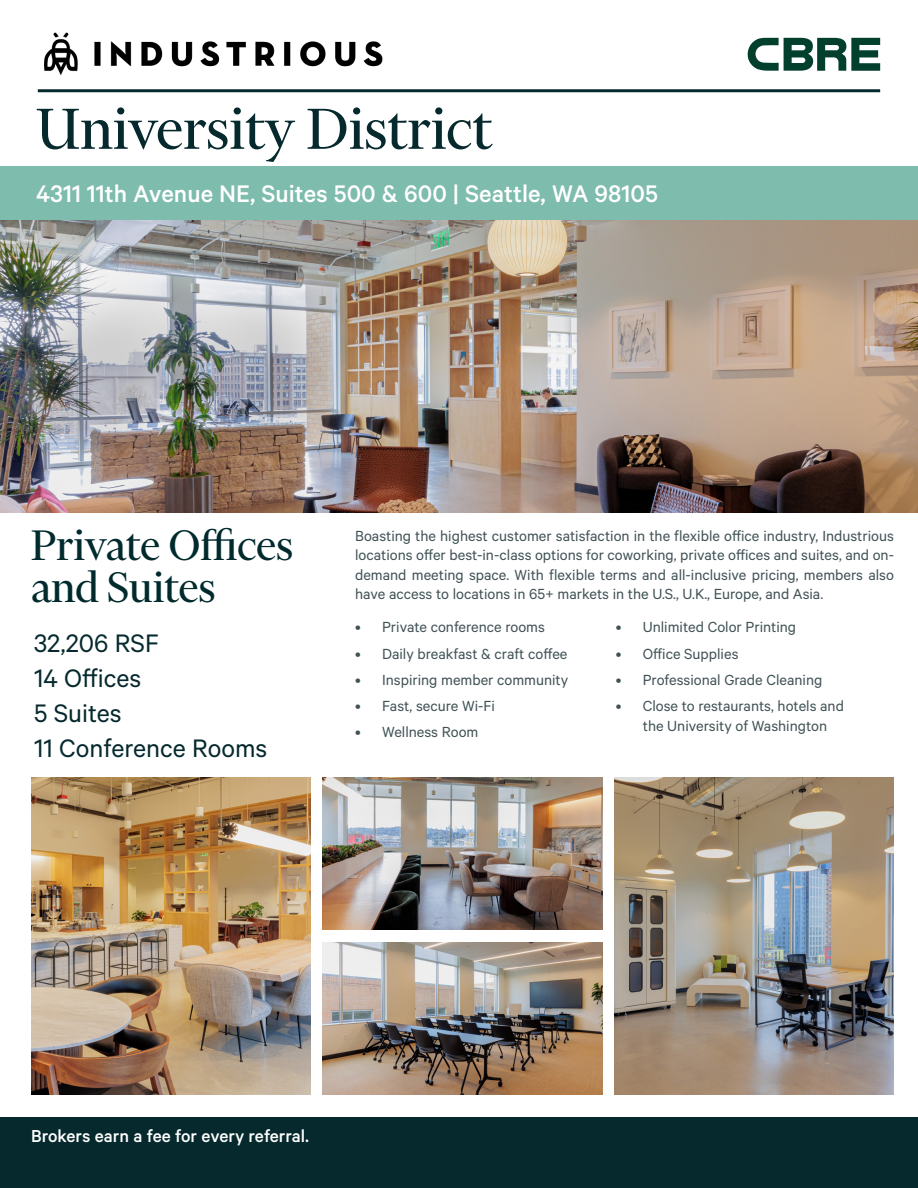
<style>
.page{position:relative;width:918px;height:1188px;background:#fff}
.page>*{position:absolute;margin:0;border:0;box-sizing:border-box;transform-origin:0 0}
.Heading_Large{font:66px "Financier Display";color:#05292c}
.Subheading_Large{font:48.75px "Financier Display";color:#012a2d}
.Subheading_Large-2{font:28.5px "Calibre";color:#05292c}
.t1{font:500 27px "Calibre";color:#fff}
.t2{font:500 19.5px "Calibre";color:#fff}
.t3{font:16.5px/19.5px "Calibre";color:#415255}
</style>
<div class="page">
<img style="left:0;top:220px;width:918px;height:293px">
<img style="left:31px;top:777px;width:280px;height:318px">
<img style="left:323px;top:777px;width:279px;height:153px">
<img style="left:323px;top:943px;width:279px;height:152px">
<img style="left:614px;top:777px;width:280px;height:318px">
<div style="left:0;top:166px;width:918px;height:54px;background:#7ebcad"></div>
<div style="left:0;top:1118px;width:918px;height:70px;background:#05292c"></div>
<svg style="left:748px;top:38px;width:132px;height:33px"></svg>
<hr style="left:38px;top:89px;width:842px;height:3px;background:#05292c">
<img style="left:44px;top:33px;width:339px;height:43px">
<p class="Heading_Large" style="left:36px;top:94px;width:457px">University District</p>
<p class="t1" style="left:36px;top:178px;width:623px">4311 11th Avenue NE, Suites 500 &amp; 600 | Seattle, WA 98105</p>
<p class="Subheading_Large" style="left:31px;top:520px;width:264px">Private Offices</p>
<p class="Subheading_Large" style="left:31px;top:562px;width:186px">and Suites</p>
<p class="Subheading_Large-2" style="left:34px;top:626px;width:126px">32,206 RSF</p>
<p class="Subheading_Large-2" style="left:34px;top:661px;width:109px">14 Offices</p>
<p class="Subheading_Large-2" style="left:34px;top:697px;width:89px">5 Suites</p>
<p class="Subheading_Large-2" style="left:34px;top:732px;width:235px">11 Conference Rooms</p>
<p class="t3" style="left:355px;top:525px;width:540px;text-align:justify">Boasting the highest customer satisfaction in the flexible office industry, Industrious locations offer best-in-class options for coworking, private offices and suites, and on&shy;demand meeting space. With flexible terms and all-inclusive pricing, members also have access to locations in 65+ markets in the U.S., U.K., Europe, and Asia.</p>
<p class="t3" style="left:355px;top:617px;width:191px">• Private conference rooms</p>
<p class="t3" style="left:355px;top:643px;width:214px">• Daily breakfast &amp; craft coffee</p>
<p class="t3" style="left:355px;top:669px;width:215px">• Inspiring member community</p>
<p class="t3" style="left:355px;top:696px;width:141px">• Fast, secure Wi-Fi</p>
<p class="t3" style="left:355px;top:722px;width:125px">• Wellness Room</p>
<p class="t3" style="left:616px;top:617px;width:182px">• Unlimited Color Printing</p>
<p class="t3" style="left:616px;top:643px;width:124px">• Office Supplies</p>
<p class="t3" style="left:616px;top:669px;width:208px">• Professional Grade Cleaning</p>
<p class="t3" style="left:643px;top:696px;width:203px;text-indent:-27px">• Close to restaurants, hotels and the University of Washington</p>
<p class="t2" style="left:31px;top:1125px;width:280px">Brokers earn a fee for every referral.</p>
</div>
